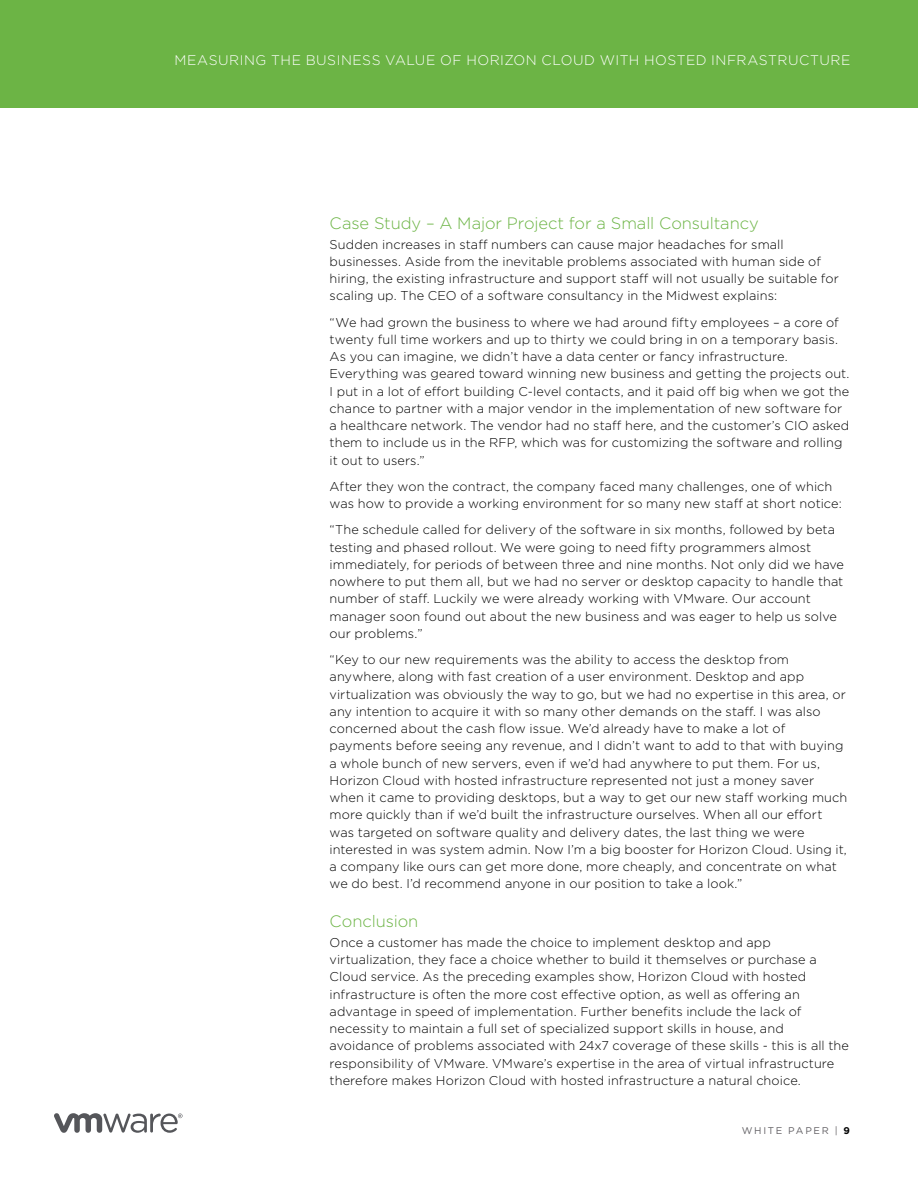
<style>
.page{position:relative;width:918px;height:1188px;background:#fff}
.page>*{position:absolute;margin:0;border:0;box-sizing:border-box;transform-origin:0 0}
.t1{font:300 16.5px "Gotham";letter-spacing:-.005em;color:#6cb445}
.t2{font:300 13.8px "Gotham";letter-spacing:.035em;color:#fff}
.t3{font:300 12.75px/17.2px "Gotham";letter-spacing:.005em;color:#000}
.t4{font:9.75px "Gotham";letter-spacing:.175em;color:#636165}
.s1{font-weight:700;color:#000}
</style>
<div class="page">
<div style="left:0;top:0;width:918px;height:108px;background:#6cb445"></div>
<svg style="left:54px;top:1113px;width:129px;height:20px"></svg>
<p class="t2" style="left:175px;top:51px;width:677px">MEASURING THE BUSINESS VALUE OF HORIZON CLOUD WITH HOSTED INFRASTRUCTURE</p>
<p class="t1" style="left:330px;top:213px;width:431px">Case Study – A Major Project for a Small Consultancy</p>
<p class="t3" style="left:330px;top:235px;width:511px">Sudden increases in staff numbers can cause major headaches for small businesses. Aside from the inevitable problems associated with human side of hiring, the existing infrastructure and support staff will not usually be suitable for scaling up. The CEO of a software consultancy in the Midwest explains:</p>
<p class="t3" style="left:330px;top:313px;width:521px">“We had grown the business to where we had around fifty employees – a core of twenty full time workers and up to thirty we could bring in on a temporary basis.<br>As you can imagine, we didn’t have a data center or fancy infrastructure.<br>Everything was geared toward winning new business and getting the projects out.<br>I put in a lot of effort building C-level contacts, and it paid off big when we got the chance to partner with a major vendor in the implementation of new software for a healthcare network. The vendor had no staff here, and the customer’s CIO asked them to include us in the RFP, which was for customizing the software and rolling it out to users.”</p>
<p class="t3" style="left:330px;top:477px;width:514px">After they won the contract, the company faced many challenges, one of which was how to provide a working environment for so many new staff at short notice:</p>
<p class="t3" style="left:330px;top:521px;width:516px">“The schedule called for delivery of the software in six months, followed by beta testing and phased rollout. We were going to need fifty programmers almost immediately, for periods of between three and nine months. Not only did we have nowhere to put them all, but we had no server or desktop capacity to handle that number of staff. Luckily we were already working with VMware. Our account manager soon found out about the new business and was eager to help us solve our problems.”</p>
<p class="t3" style="left:330px;top:651px;width:519px">“Key to our new requirements was the ability to access the desktop from anywhere, along with fast creation of a user environment. Desktop and app virtualization was obviously the way to go, but we had no expertise in this area, or any intention to acquire it with so many other demands on the staff. I was also concerned about the cash flow issue. We’d already have to make a lot of payments before seeing any revenue, and I didn’t want to add to that with buying a whole bunch of new servers, even if we’d had anywhere to put them. For us, Horizon Cloud with hosted infrastructure represented not just a money saver when it came to providing desktops, but a way to get our new staff working much more quickly than if we’d built the infrastructure ourselves. When all our effort was targeted on software quality and delivery dates, the last thing we were interested in was system admin. Now I’m a big booster for Horizon Cloud. Using it, a company like ours can get more done, more cheaply, and concentrate on what we do best. I’d recommend anyone in our position to take a look.”</p>
<p class="t1" style="left:330px;top:911px;width:90px">Conclusion</p>
<p class="t3" style="left:330px;top:933px;width:521px">Once a customer has made the choice to implement desktop and app virtualization, they face a choice whether to build it themselves or purchase a Cloud service. As the preceding examples show, Horizon Cloud with hosted infrastructure is often the more cost effective option, as well as offering an advantage in speed of implementation. Further benefits include the lack of necessity to maintain a full set of specialized support skills in house, and avoidance of problems associated with 24x7 coverage of these skills - this is all the responsibility of VMware. VMware’s expertise in the area of virtual infrastructure therefore makes Horizon Cloud with hosted infrastructure a natural choice.</p>
<p class="t4" style="left:742px;top:1125px;width:110px">WHITE PAPER | <span class="s1">9</span></p>
</div>
